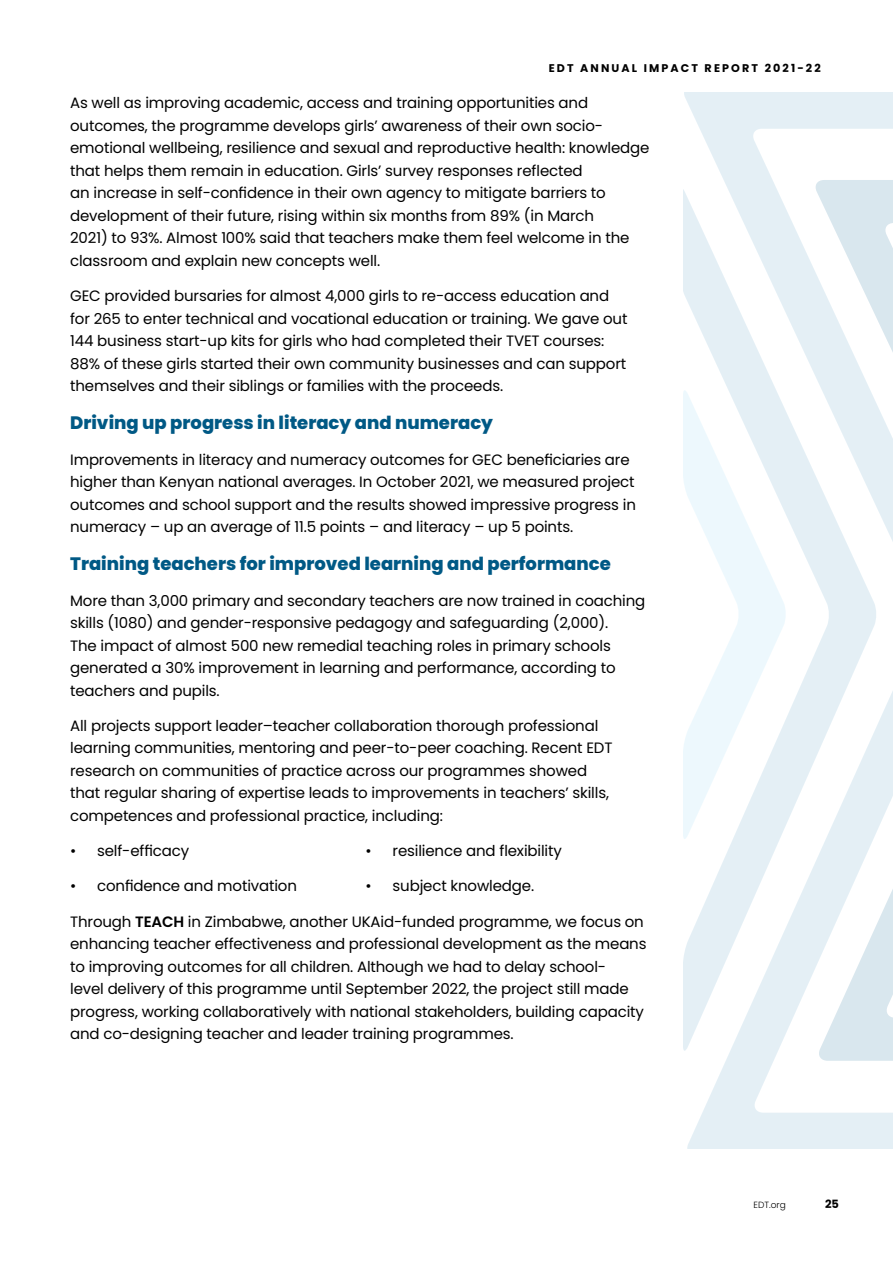
<style>
.page{position:relative;width:893px;height:1263px;background:#fff}
.page>*{position:absolute;margin:0;border:0;box-sizing:border-box;transform-origin:0 0}
.t1{font:800 18px "Poppins";color:#005985}
.t2{font:15px/22.5px "Poppins";letter-spacing:-.01em;color:#000}
.t3{font:700 11.4px "Poppins";color:#000}
.t4{font:700 11.1px "Poppins";letter-spacing:.19em;color:#000}
.t5{font:300 9px "Poppins";color:#000}
.s1{font-weight:600}
</style>
<div class="page">
<svg style="left:683px;top:92px;width:210px;height:1057px"></svg>
<svg style="left:814px;top:180px;width:79px;height:881px"></svg>
<p class="t4" style="left:549px;top:62px;width:274px">EDT ANNUAL IMPACT REPORT 2021-22</p>
<p class="t2" style="left:70px;top:92px;width:581px">As well as improving academic, access and training opportunities and outcomes, the programme develops girls’ awareness of their own socio&shy;emotional wellbeing, resilience and sexual and reproductive health: knowledge that helps them remain in education. Girls’ survey responses reflected<br>an increase in self-confidence in their own agency to mitigate barriers to development of their future, rising within six months from 89% (in March<br>2021) to 93%. Almost 100% said that teachers make them feel welcome in the classroom and explain new concepts well.</p>
<p class="t2" style="left:70px;top:285px;width:559px">GEC provided bursaries for almost 4,000 girls to re-access education and for 265 to enter technical and vocational education or training. We gave out 144 business start-up kits for girls who had completed their TVET courses:<br>88% of these girls started their own community businesses and can support themselves and their siblings or families with the proceeds.</p>
<p class="t1" style="left:70px;top:413px;width:424px">Driving up progress in literacy and numeracy</p>
<p class="t2" style="left:70px;top:448px;width:567px">Improvements in literacy and numeracy outcomes for GEC beneficiaries are higher than Kenyan national averages. In October 2021, we measured project outcomes and school support and the results showed impressive progress in numeracy – up an average of 11.5 points – and literacy – up 5 points.</p>
<p class="t1" style="left:70px;top:554px;width:542px">Training teachers for improved learning and performance</p>
<p class="t2" style="left:70px;top:589px;width:577px">More than 3,000 primary and secondary teachers are now trained in coaching skills (1080) and gender-responsive pedagogy and safeguarding (2,000).<br>The impact of almost 500 new remedial teaching roles in primary schools generated a 30% improvement in learning and performance, according to teachers and pupils.</p>
<p class="t2" style="left:70px;top:714px;width:544px">All projects support leader–teacher collaboration thorough professional learning communities, mentoring and peer-to-peer coaching. Recent EDT research on communities of practice across our programmes showed that regular sharing of expertise leads to improvements in teachers’ skills, competences and professional practice, including:</p>
<p class="t2" style="left:70px;top:840px;width:120px">• self-efficacy</p>
<p class="t2" style="left:70px;top:875px;width:228px">• confidence and motivation</p>
<p class="t2" style="left:366px;top:840px;width:198px">• resilience and flexibility</p>
<p class="t2" style="left:366px;top:875px;width:170px">• subject knowledge.</p>
<p class="t2" style="left:70px;top:910px;width:578px">Through <span class="s1">TEACH</span> in Zimbabwe, another UKAid-funded programme, we focus on enhancing teacher effectiveness and professional development as the means to improving outcomes for all children. Although we had to delay school-<br>level delivery of this programme until September 2022, the project still made progress, working collaboratively with national stakeholders, building capacity and co-designing teacher and leader training programmes.</p>
<p class="t5" style="left:754px;top:1200px;width:34px">EDT.org</p>
<p class="t3" style="left:825px;top:1197px;width:15px">25</p>
</div>
